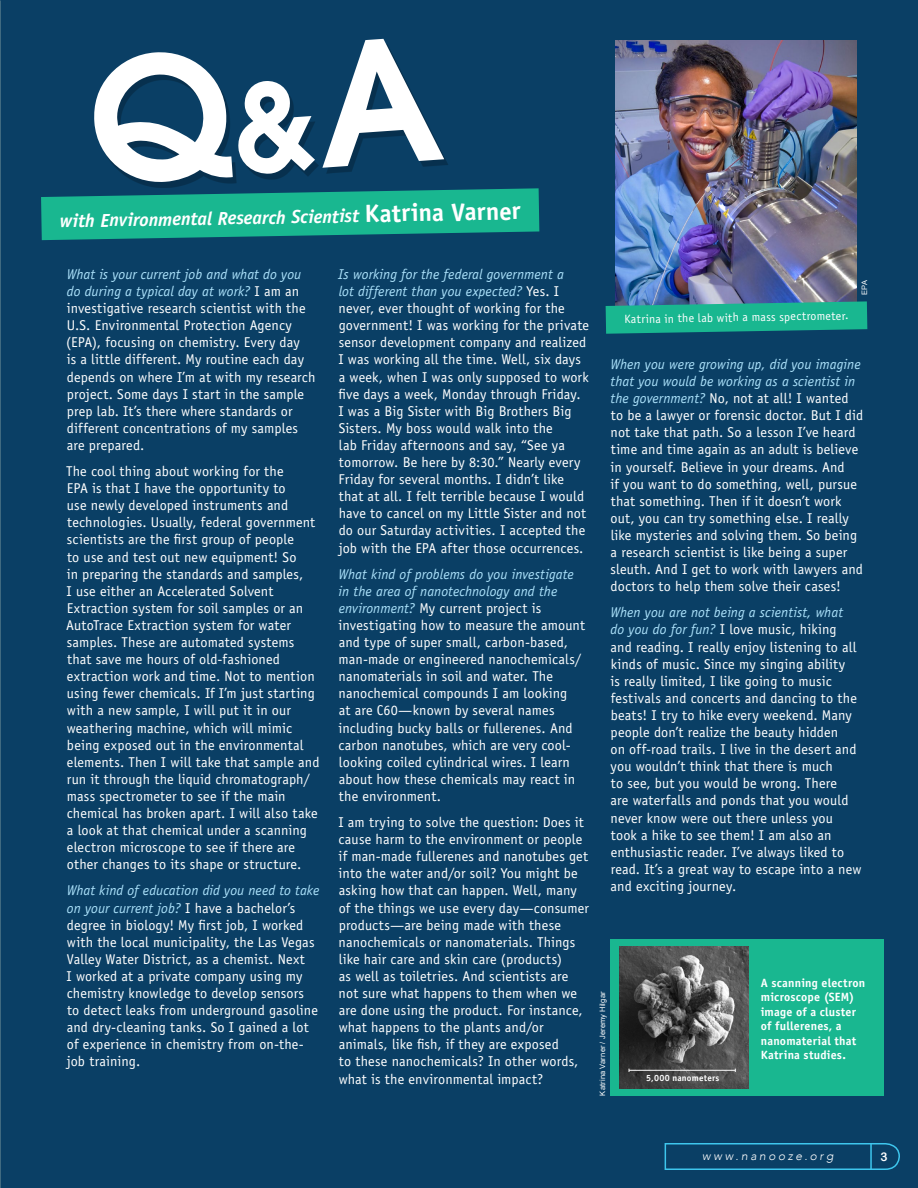
<style>
.page{position:relative;width:918px;height:1188px;background:#0a3f65}
.page>*{position:absolute;margin:0;border:0;box-sizing:border-box;transform-origin:0 0}
.t1{font:700 25.05px "Officina Sans Std";color:#fff}
.t2{font:italic 700 18.75px "Officina Sans Std";color:#fff}
.t3{font:14.25px/17.1px "Officina Sans Std";letter-spacing:.01em;color:#fff}
.t4{font:700 12px/14.4px "Officina Sans Std";letter-spacing:.015em;color:#fff}
.t5{font:12px "Officina Sans Std";color:#fff}
.t6{font:italic 300 12px "Avenir";letter-spacing:.215em;color:#fff}
.t7{font:12px "Arial Rounded MT Bold";color:#fff}
.t8{font:700 9px "Officina Sans Std";letter-spacing:.025em;color:#fff}
.t9{font:7.5px "Arial";letter-spacing:.02em;color:#fff}
.s1{font-style:italic;color:#abe1fa}
</style>
<div class="page">
<div style="left:610px;top:939px;width:274px;height:156px;background:#19b790"></div>
<svg style="left:664px;top:1143px;width:236px;height:27px"></svg>
<svg style="left:41px;top:188px;width:498px;height:52px"></svg>
<img style="left:619px;top:947px;width:130px;height:141px">
<hr style="left:629px;top:1070px;width:106px;height:1px;background:#fff">
<img style="left:616px;top:40px;width:241px;height:261px">
<svg style="left:606px;top:301px;width:261px;height:33px;background:#1da78e"></svg>
<svg style="left:98px;top:44px;width:346px;height:143px"></svg>
<h2 class="t2" style="left:60px;top:210px;width:301px;rotate:-1deg">with Environmental Research Scientist</h2>
<h1 class="t1" style="left:364px;top:198px;width:157px;rotate:-1deg">Katrina Varner</h1>
<p class="t3" style="left:66px;top:266px;width:251px"><span class="s1">What is your current job and what do you do during a typical day at work?</span> I am an investigative research scientist with the U.S. Environmental Protection Agency (EPA), focusing on chemistry. Every day<br>is a little different. My routine each day depends on where I’m at with my research project. Some days I start in the sample prep lab. It’s there where standards or different concentrations of my samples are prepared.</p>
<p class="t3" style="left:66px;top:463px;width:255px">The cool thing about working for the<br>EPA is that I have the opportunity to<br>use newly developed instruments and technologies. Usually, federal government scientists are the first group of people<br>to use and test out new equipment! So<br>in preparing the standards and samples,<br>I use either an Accelerated Solvent Extraction system for soil samples or an AutoTrace Extraction system for water samples. These are automated systems that save me hours of old-fashioned extraction work and time. Not to mention using fewer chemicals. If I’m just starting with a new sample, I will put it in our weathering machine, which will mimic being exposed out in the environmental elements. Then I will take that sample and run it through the liquid chromatograph/ mass spectrometer to see if the main chemical has broken apart. I will also take a look at that chemical under a scanning electron microscope to see if there are other changes to its shape or structure.</p>
<p class="t3" style="left:67px;top:882px;width:254px"><span class="s1">What kind of education did you need to take on your current job?</span> I have a bachelor’s degree in biology! My first job, I worked with the local municipality, the Las Vegas Valley Water District, as a chemist. Next<br>I worked at a private company using my chemistry knowledge to develop sensors to detect leaks from underground gasoline and dry-cleaning tanks. So I gained a lot of experience in chemistry from on-the&shy;job training.</p>
<p class="t3" style="left:338px;top:266px;width:252px"><span class="s1">Is working for the federal government a<br>lot different than you expected?</span> Yes. I never, ever thought of working for the government! I was working for the private sensor development company and realized I was working all the time. Well, six days a week, when I was only supposed to work five days a week, Monday through Friday.<br>I was a Big Sister with Big Brothers Big Sisters. My boss would walk into the<br>lab Friday afternoons and say, “See ya tomorrow. Be here by 8:30.” Nearly every Friday for several months. I didn’t like that at all. I felt terrible because I would have to cancel on my Little Sister and not do our Saturday activities. I accepted the job with the EPA after those occurrences.</p>
<p class="t3" style="left:339px;top:565px;width:248px"><span class="s1">What kind of problems do you investigate in the area of nanotechnology and the environment?</span> My current project is investigating how to measure the amount and type of super small, carbon-based, man-made or engineered nanochemicals/ nanomaterials in soil and water. The nanochemical compounds I am looking<br>at are C60—known by several names including bucky balls or fullerenes. And carbon nanotubes, which are very cool&shy;looking coiled cylindrical wires. I learn about how these chemicals may react in the environment.</p>
<p class="t3" style="left:338px;top:814px;width:252px">I am trying to solve the question: Does it cause harm to the environment or people if man-made fullerenes and nanotubes get into the water and/or soil? You might be asking how that can happen. Well, many of the things we use every day—consumer products—are being made with these nanochemicals or nanomaterials. Things like hair care and skin care (products)<br>as well as toiletries. And scientists are not sure what happens to them when we are done using the product. For instance, what happens to the plants and/or animals, like fish, if they are exposed<br>to these nanochemicals? In other words, what is the environmental impact?</p>
<p class="t5" style="left:624px;top:312px;width:226px;rotate:-1deg">Katrina in the lab with a mass spectrometer.</p>
<p class="t9" style="left:860px;top:295px;width:16px;rotate:-90deg">EPA</p>
<p class="t3" style="left:610px;top:356px;width:254px"><span class="s1">When you were growing up, did you imagine that you would be working as a scientist in the government?</span> No, not at all! I wanted to be a lawyer or forensic doctor. But I did not take that path. So a lesson I’ve heard time and time again as an adult is believe in yourself. Believe in your dreams. And<br>if you want to do something, well, pursue that something. Then if it doesn’t work out, you can try something else. I really like mysteries and solving them. So being a research scientist is like being a super sleuth. And I get to work with lawyers and doctors to help them solve their cases!</p>
<p class="t3" style="left:610px;top:604px;width:252px"><span class="s1">When you are not being a scientist, what<br>do you do for fun?</span> I love music, hiking<br>and reading. I really enjoy listening to all kinds of music. Since my singing ability<br>is really limited, I like going to music festivals and concerts and dancing to the beats! I try to hike every weekend. Many people don’t realize the beauty hidden<br>on off-road trails. I live in the desert and you wouldn’t think that there is much<br>to see, but you would be wrong. There<br>are waterfalls and ponds that you would never know were out there unless you took a hike to see them! I am also an enthusiastic reader. I’ve always liked to read. It’s a great way to escape into a new and exciting journey.</p>
<p class="t9" style="left:598px;top:1096px;width:106px;rotate:-90deg">Katrina Varner / Jeremy Hilgar</p>
<p class="t8" style="left:646px;top:1073px;width:75px">5,000 nanometers</p>
<p class="t4" style="left:761px;top:976px;width:106px">A scanning electron microscope (SEM) image of a cluster of fullerenes, a nanomaterial that<br>Katrina studies.</p>
<p class="t6" style="left:702px;top:1149px;width:133px">www.nanooze.org</p>
<p class="t7" style="left:880px;top:1149px;width:9px">3</p>
</div>
